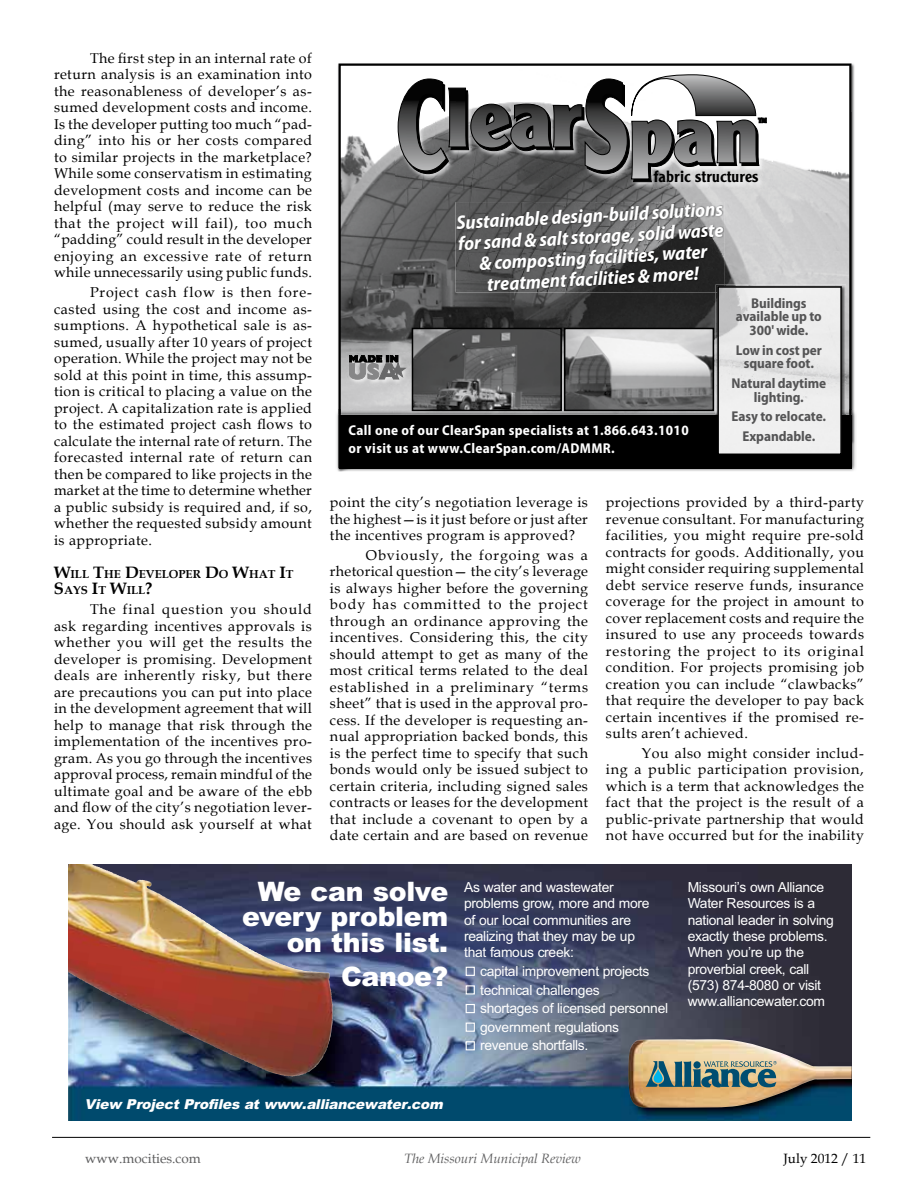
<style>
.page{position:relative;width:918px;height:1188px;background:#fff}
.page>*{position:absolute;margin:0;border:0;box-sizing:border-box;transform-origin:0 0}
.t1{font:900 26.85px/25.3px "Arial";letter-spacing:-.015em;color:#fff;text-align:right}
.t2{font:italic 700 semi-condensed 19.5px/21px "Myriad Pro";color:#fff;text-align:center}
.t3{font:500 15.9px "Clearface Gothic LT Std";letter-spacing:.01em;color:#000}
.t4{font:14.25px/16.5px "Book Antiqua";letter-spacing:.03em;color:#000;text-align:justify}
.t5{font:700 semi-condensed 14.25px/13.8px "Myriad Pro";letter-spacing:-.005em;color:#545455;text-align:center}
.t6{font:700 semi-condensed 14.25px/18px "Myriad Pro";letter-spacing:.025em;color:#fff}
.t7{font:13.95px/16.4px "Arial";letter-spacing:-.02em;color:#fff}
.t8{font:italic 900 13.65px "Arial";color:#fff}
.t9{font:italic 13.5px "Book Antiqua";color:#5e5e5f}
.t10{font:13.5px "Book Antiqua";color:#5e5e5f}
.t11{font:13.5px "Book Antiqua";color:#000}
.t12{font:700 11.55px/16.5px "Book Antiqua";color:#000}
.t13{font:9px "Helvetica";color:#000}
.s1{font-size:16.5px}
</style>
<div class="page">
<hr style="left:52px;top:1137px;width:818px;height:1px;background:#000">
<img style="left:69px;top:864px;width:783px;height:256px">
<img style="left:69px;top:864px;width:98px;height:159px">
<div style="left:466px;top:1041px;width:9px;height:9px;border:1px solid #fff"></div>
<div style="left:466px;top:1023px;width:9px;height:9px;border:1px solid #fff"></div>
<div style="left:466px;top:1004px;width:9px;height:9px;border:1px solid #fff"></div>
<div style="left:466px;top:985px;width:9px;height:10px;border:1px solid #fff"></div>
<div style="left:466px;top:967px;width:9px;height:9px;border:1px solid #fff"></div>
<img style="left:628px;top:1039px;width:224px;height:69px">
<svg style="left:646px;top:1061px;width:131px;height:26px;background:#698781"></svg>
<img style="left:338px;top:63px;width:517px;height:50px">
<img style="left:338px;top:113px;width:1px;height:296px">
<img style="left:852px;top:113px;width:3px;height:296px">
<svg style="left:339px;top:64px;width:513px;height:345px"></svg>
<img style="left:337px;top:409px;width:518px;height:63px">
<img style="left:340px;top:409px;width:510px;height:6px">
<div style="left:339px;top:415px;width:513px;height:54px;background:#000"></div>
<img style="left:395px;top:72px;width:378px;height:117px">
<svg style="left:398px;top:67px;width:368px;height:115px"></svg>
<img style="left:456px;top:202px;width:269px;height:90px">
<img style="left:567px;top:331px;width:144px;height:77px">
<div style="left:564px;top:328px;width:150px;height:83px;border:2px solid #000"></div>
<img style="left:347px;top:353px;width:64px;height:33px">
<svg style="left:349px;top:355px;width:57px;height:24px"></svg>
<img style="left:842px;top:285px;width:4px;height:130px">
<svg style="left:716px;top:285px;width:126px;height:169px"></svg>
<img style="left:731px;top:296px;width:97px;height:149px">
<img style="left:415px;top:331px;width:144px;height:77px">
<div style="left:412px;top:328px;width:150px;height:83px;border:2px solid #000"></div>
<p class="t4" style="left:54px;top:49px;width:260px;text-indent:36px">The first step in an internal rate of return analysis is an examination into the reasonableness of developer’s as&shy;sumed development costs and income.<br>Is the developer putting too much “pad&shy;ding” into his or her costs compared to similar projects in the marketplace?<br>While some conservatism in estimating development costs and income can be helpful (may serve to reduce the risk that the project will fail), too much “padding” could result in the developer enjoying an excessive rate of return while unnecessarily using public funds.</p>
<p class="t4" style="left:54px;top:284px;width:260px;text-indent:36px">Project cash flow is then fore&shy;casted using the cost and income as&shy;sumptions. A hypothetical sale is as&shy;sumed, usually after 10 years of project operation. While the project may not be sold at this point in time, this assump&shy;tion is critical to placing a value on the project. A capitalization rate is applied to the estimated project cash flows to calculate the internal rate of return. The forecasted internal rate of return can then be compared to like projects in the market at the time to determine whether a public subsidy is required and, if so, whether the requested subsidy amount is appropriate.</p>
<p class="t12" style="left:54px;top:566px;width:241px"><span class="s1">W</span>ILL <span class="s1">T</span>HE <span class="s1">D</span>EVELOPER <span class="s1">D</span>O <span class="s1">W</span>HAT <span class="s1">I</span>T<br><span class="s1">S</span>AYS <span class="s1">I</span>T <span class="s1">W</span>ILL<span class="s1">?</span></p>
<p class="t4" style="left:54px;top:601px;width:260px;text-indent:36px">The final question you should ask regarding incentives approvals is whether you will get the results the developer is promising. Development deals are inherently risky, but there are precautions you can put into place in the development agreement that will help to manage that risk through the implementation of the incentives pro&shy;gram. As you go through the incentives approval process, remain mindful of the ultimate goal and be aware of the ebb and flow of the city’s negotiation lever&shy;age. You should ask yourself at what</p>
<p class="t3" style="left:654px;top:167px;width:106px">fabric structures</p>
<h2 class="t2" style="left:456px;top:213px;width:268px;rotate:-3deg">Sustainable design-build solutions for sand &amp; salt storage, solid waste &amp; composting facilities, water treatment facilities &amp; more!</h2>
<p class="t6" style="left:349px;top:421px;width:342px">Call one of our ClearSpan specialists at 1.866.643.1010 or visit us at www.ClearSpan.com/ADMMR.</p>
<p class="t5" style="left:736px;top:296px;width:87px">Buildings available up to<br>300' wide.</p>
<p class="t5" style="left:736px;top:343px;width:88px">Low in cost per square foot.</p>
<p class="t5" style="left:732px;top:376px;width:96px">Natural daytime lighting.</p>
<p class="t5" style="left:732px;top:407px;width:96px;line-height:19.5px">Easy to relocate.<br>Expandable.</p>
<p class="t4" style="left:330px;top:494px;width:260px">point the city’s negotiation leverage is the highest—is it just before or just after the incentives program is approved?</p>
<p class="t4" style="left:330px;top:546px;width:260px;text-indent:36px">Obviously, the forgoing was a rhetorical question— the city’s leverage is always higher before the governing body has committed to the project through an ordinance approving the incentives. Considering this, the city should attempt to get as many of the most critical terms related to the deal established in a preliminary “terms sheet” that is used in the approval pro&shy;cess. If the developer is requesting an&shy;nual appropriation backed bonds, this is the perfect time to specify that such bonds would only be issued subject to certain criteria, including signed sales contracts or leases for the development that include a covenant to open by a date certain and are based on revenue</p>
<p class="t4" style="left:606px;top:494px;width:260px">projections provided by a third-party revenue consultant. For manufacturing facilities, you might require pre-sold contracts for goods. Additionally, you might consider requiring supplemental debt service reserve funds, insurance coverage for the project in amount to cover replacement costs and require the insured to use any proceeds towards restoring the project to its original condition. For projects promising job creation you can include “clawbacks” that require the developer to pay back certain incentives if the promised re&shy;sults aren’t achieved.</p>
<p class="t4" style="left:606px;top:745px;width:260px;text-indent:36px">You also might consider includ&shy;ing a public participation provision, which is a term that acknowledges the fact that the project is the result of a public-private partnership that would not have occurred but for the inability</p>
<p class="t13" style="left:354px;top:498px;width:128px">Missouri Municipal Review 2 1</p>
<p class="t13" style="left:757px;top:498px;width:90px">5/11/11 12:24:59 PM</p>
<h1 class="t1" style="left:242px;top:879px;width:208px">We can solve every problem on this list.</h1>
<h1 class="t1" style="left:341px;top:964px;width:109px">Canoe?</h1>
<p class="t7" style="left:464px;top:879px;width:187px">As water and wastewater problems grow, more and more of our local communities are realizing that they may be up that famous creek:</p>
<p class="t7" style="left:480px;top:962px;width:190px;line-height:18.6px">capital improvement projects technical challenges<br>shortages of licensed personnel government regulations revenue shortfalls.</p>
<p class="t8" style="left:85px;top:1097px;width:363px">View Project Profiles at www.alliancewater.com</p>
<p class="t7" style="left:688px;top:879px;width:148px">Missouri’s own Alliance<br>Water Resources is a national leader in solving exactly these problems.<br>When you’re up the proverbial creek, call (573) 874-8080 or visit www.alliancewater.com</p>
<p class="t10" style="left:85px;top:1149px;width:117px">www.mocities.com</p>
<p class="t9" style="left:404px;top:1149px;width:178px">The Missouri Municipal Review</p>
<p class="t11" style="left:783px;top:1149px;width:84px">July 2012 / 11</p>
</div>
